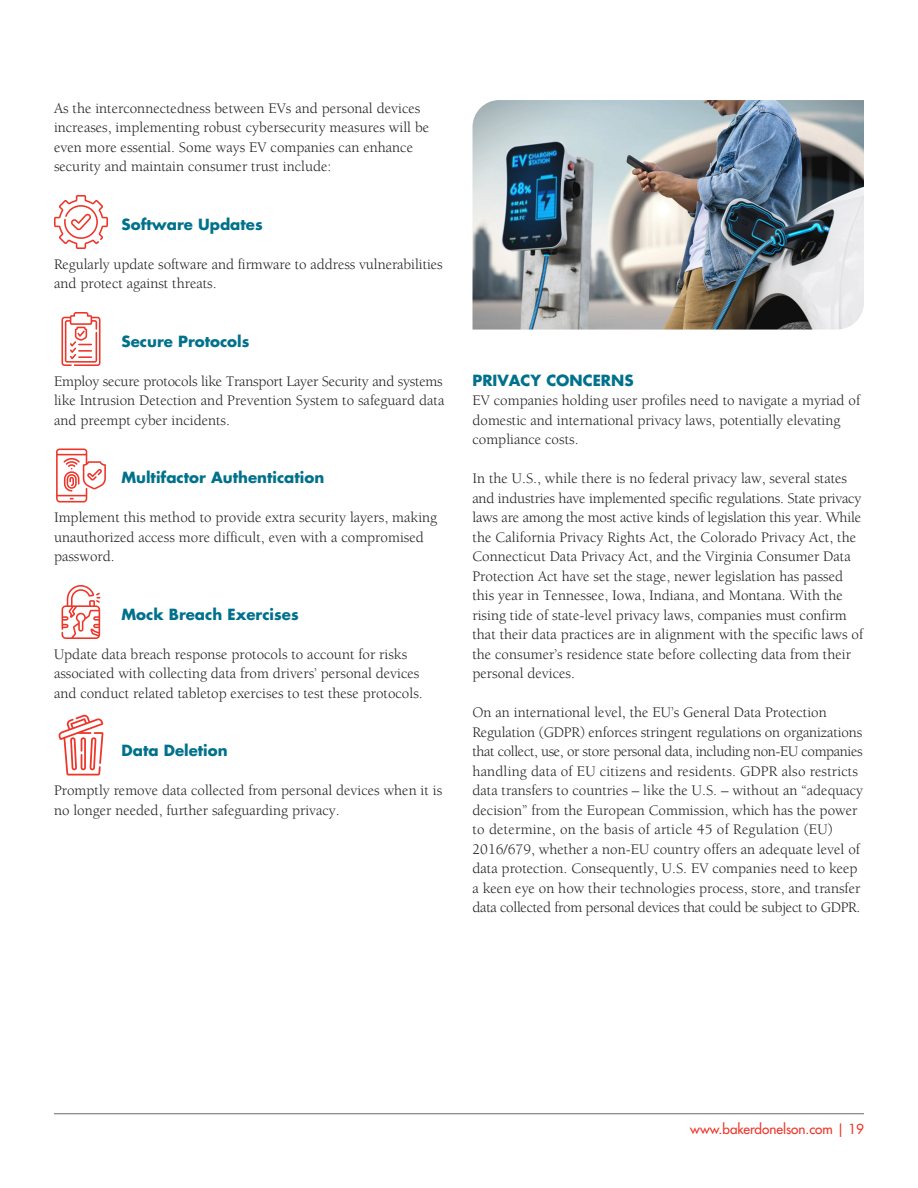
<style>
.page{position:relative;width:918px;height:1188px;background:#fff}
.page>*{position:absolute;margin:0;border:0;box-sizing:border-box;transform-origin:0 0}
.t1{font:15px/19.5px "Berkeley Pro";color:#231f20}
.t2{font:700 15px "Futura LT Pro";color:#00718c}
.t3{font:500 13.5px "Futura LT Pro";color:#ee3529}
</style>
<div class="page">
<hr style="left:54px;top:1113px;width:810px;height:1px;background:#64696d">
<img style="left:472px;top:100px;width:392px;height:230px">
<svg style="left:56px;top:449px;width:50px;height:54px"></svg>
<svg style="left:54px;top:195px;width:54px;height:54px"></svg>
<svg style="left:61px;top:312px;width:40px;height:54px"></svg>
<svg style="left:62px;top:585px;width:38px;height:54px"></svg>
<svg style="left:58px;top:714px;width:45px;height:62px"></svg>
<p class="t1" style="left:54px;top:98px;width:377px">As the interconnectedness between EVs and personal devices increases, implementing robust cybersecurity measures will be even more essential. Some ways EV companies can enhance security and maintain consumer trust include:</p>
<p class="t2" style="left:122px;top:212px;width:143px">Software Updates</p>
<p class="t1" style="left:54px;top:254px;width:390px">Regularly update software and firmware to address vulnerabilities and protect against threats.</p>
<p class="t2" style="left:122px;top:329px;width:129px">Secure Protocols</p>
<p class="t1" style="left:54px;top:371px;width:392px;text-align:justify">Employ secure protocols like Transport Layer Security and systems like Intrusion Detection and Prevention System to safeguard data and preempt cyber incidents.</p>
<p class="t2" style="left:122px;top:466px;width:204px">Multifactor Authentication</p>
<p class="t1" style="left:54px;top:508px;width:385px">Implement this method to provide extra security layers, making unauthorized access more difficult, even with a compromised password.</p>
<p class="t2" style="left:122px;top:602px;width:179px">Mock Breach Exercises</p>
<p class="t1" style="left:54px;top:644px;width:370px">Update data breach response protocols to account for risks associated with collecting data from drivers’ personal devices and conduct related tabletop exercises to test these protocols.</p>
<p class="t2" style="left:122px;top:739px;width:108px">Data Deletion</p>
<p class="t1" style="left:54px;top:781px;width:390px">Promptly remove data collected from personal devices when it is no longer needed, further safeguarding privacy.</p>
<p class="t2" style="left:472px;top:368px;width:163px">PRIVACY CONCERNS</p>
<p class="t1" style="left:472px;top:391px;width:389px">EV companies holding user profiles need to navigate a myriad of domestic and international privacy laws, potentially elevating compliance costs.</p>
<p class="t1" style="left:472px;top:469px;width:392px">In the U.S., while there is no federal privacy law, several states and industries have implemented specific regulations. State privacy laws are among the most active kinds of legislation this year. While the California Privacy Rights Act, the Colorado Privacy Act, the Connecticut Data Privacy Act, and the Virginia Consumer Data Protection Act have set the stage, newer legislation has passed this year in Tennessee, Iowa, Indiana, and Montana. With the rising tide of state-level privacy laws, companies must confirm that their data practices are in alignment with the specific laws of the consumer’s residence state before collecting data from their personal devices.</p>
<p class="t1" style="left:472px;top:703px;width:392px">On an international level, the EU’s General Data Protection Regulation (GDPR) enforces stringent regulations on organizations that collect, use, or store personal data, including non-EU companies handling data of EU citizens and residents. GDPR also restricts data transfers to countries – like the U.S. – without an “adequacy decision” from the European Commission, which has the power to determine, on the basis of article 45 of Regulation (EU)<br>2016/679, whether a non-EU country offers an adequate level of data protection. Consequently, U.S. EV companies need to keep a keen eye on how their technologies process, store, and transfer data collected from personal devices that could be subject to GDPR.</p>
<p class="t3" style="left:690px;top:1119px;width:175px">www.bakerdonelson.com | 19</p>
</div>
